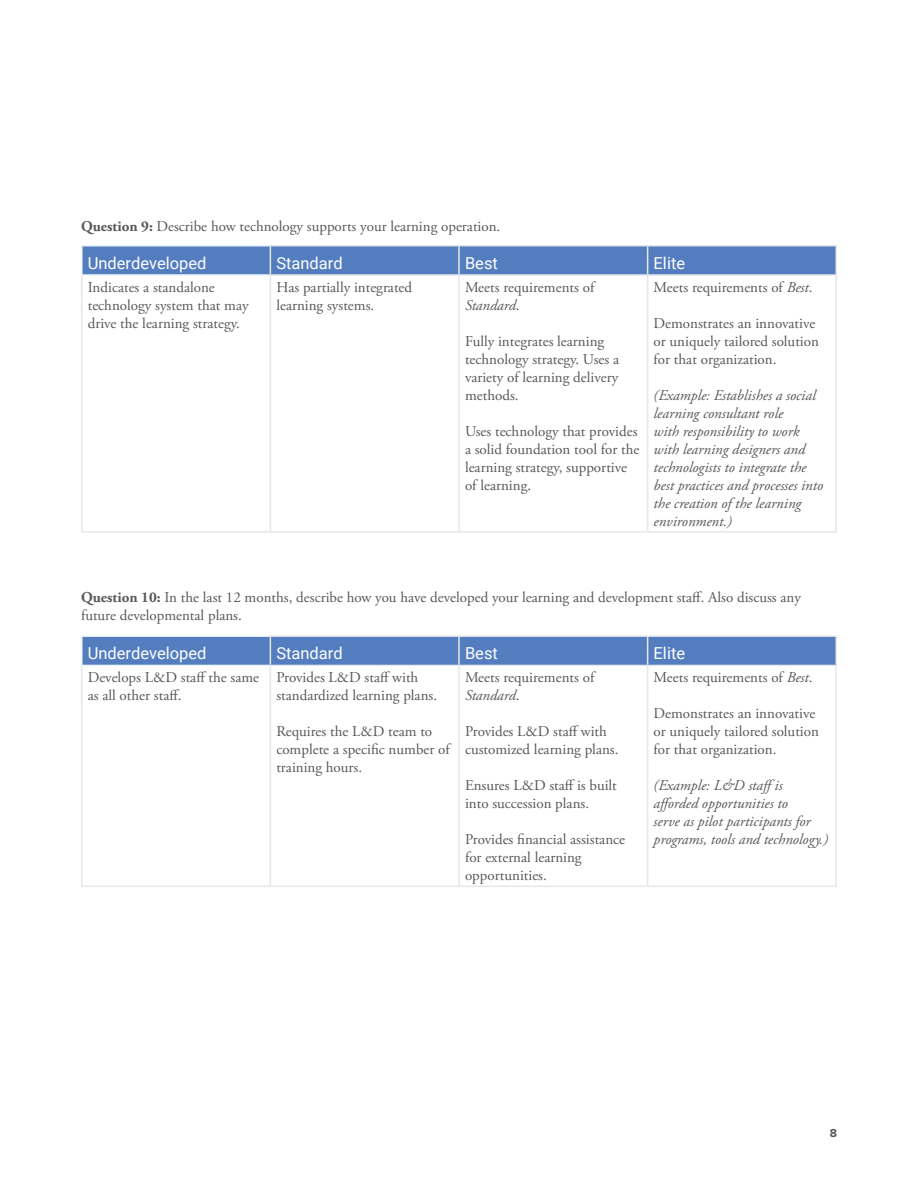
<style>
.page{position:relative;width:918px;height:1188px;background:#fff}
.page>*{position:absolute;margin:0;border:0;box-sizing:border-box;transform-origin:0 0}
.L2_Table_Header{font:16.5px "Roboto";color:#fff}
.paragraph_copy{font:15px/18px "Adobe Garamond Pro";color:#57585a}
.paragraph_copy-2{font:italic 15px/18px "Adobe Garamond Pro";color:#57585a}
.t1{font:700 12px "Proxima Nova";color:#57585a}
.s1{font-weight:700}
.s2{font-style:italic}
</style>
<div class="page">
<hr style="left:81px;top:276px;width:1px;height:255px;background:#e6e7e9">
<hr style="left:81px;top:531px;width:189px;height:2px;background:#e6e7e9">
<hr style="left:270px;top:276px;width:1px;height:255px;background:#e6e7e9">
<hr style="left:270px;top:531px;width:189px;height:2px;background:#e6e7e9">
<hr style="left:458px;top:276px;width:2px;height:255px;background:#e6e7e9">
<hr style="left:459px;top:531px;width:189px;height:2px;background:#e6e7e9">
<hr style="left:647px;top:276px;width:1px;height:255px;background:#e6e7e9">
<hr style="left:836px;top:276px;width:1px;height:255px;background:#e6e7e9">
<hr style="left:648px;top:531px;width:189px;height:2px;background:#e6e7e9">
<hr style="left:270px;top:245px;width:189px;height:1px;background:#e6e7e9">
<hr style="left:459px;top:245px;width:189px;height:1px;background:#e6e7e9">
<hr style="left:648px;top:245px;width:189px;height:1px;background:#e6e7e9">
<hr style="left:270px;top:274px;width:189px;height:2px;background:#e6e7e9">
<hr style="left:459px;top:274px;width:189px;height:2px;background:#e6e7e9">
<hr style="left:648px;top:274px;width:189px;height:2px;background:#e6e7e9">
<svg style="left:81px;top:246px;width:756px;height:29px;background:#5981c0"></svg>
<hr style="left:81px;top:245px;width:189px;height:1px;background:#ebf7fc">
<hr style="left:81px;top:274px;width:189px;height:2px;background:#ebf7fc">
<hr style="left:81px;top:666px;width:1px;height:220px;background:#e6e7e9">
<hr style="left:81px;top:886px;width:189px;height:1px;background:#e6e7e9">
<hr style="left:270px;top:666px;width:1px;height:220px;background:#e6e7e9">
<hr style="left:270px;top:886px;width:189px;height:1px;background:#e6e7e9">
<hr style="left:458px;top:666px;width:2px;height:220px;background:#e6e7e9">
<hr style="left:459px;top:886px;width:189px;height:1px;background:#e6e7e9">
<hr style="left:647px;top:666px;width:1px;height:220px;background:#e6e7e9">
<hr style="left:836px;top:666px;width:1px;height:220px;background:#e6e7e9">
<hr style="left:648px;top:886px;width:189px;height:1px;background:#e6e7e9">
<hr style="left:270px;top:635px;width:189px;height:2px;background:#e6e7e9">
<hr style="left:459px;top:635px;width:189px;height:2px;background:#e6e7e9">
<hr style="left:648px;top:635px;width:189px;height:2px;background:#e6e7e9">
<hr style="left:270px;top:665px;width:189px;height:1px;background:#e6e7e9">
<hr style="left:459px;top:665px;width:189px;height:1px;background:#e6e7e9">
<hr style="left:648px;top:665px;width:189px;height:1px;background:#e6e7e9">
<svg style="left:81px;top:636px;width:756px;height:29px;background:#5981c0"></svg>
<hr style="left:81px;top:635px;width:189px;height:2px;background:#ebf7fc">
<hr style="left:81px;top:665px;width:189px;height:1px;background:#ebf7fc">
<p class="paragraph_copy" style="left:81px;top:218px;width:421px"><span class="s1">Question 9:</span> Describe how technology supports your learning operation.</p>
<p class="L2_Table_Header" style="left:88px;top:252px;width:120px">Underdeveloped</p>
<p class="L2_Table_Header" style="left:276px;top:252px;width:68px">Standard</p>
<p class="L2_Table_Header" style="left:465px;top:252px;width:34px">Best</p>
<p class="L2_Table_Header" style="left:654px;top:252px;width:33px">Elite</p>
<p class="paragraph_copy" style="left:88px;top:279px;width:162px">Indicates a standalone technology system that may drive the learning strategy.</p>
<p class="paragraph_copy" style="left:276px;top:279px;width:137px">Has partially integrated learning systems.</p>
<p class="paragraph_copy" style="left:465px;top:279px;width:131px">Meets requirements of<br><span class="s2">Standard</span>.</p>
<p class="paragraph_copy" style="left:465px;top:333px;width:156px">Fully integrates learning technology strategy. Uses a variety of learning delivery methods.</p>
<p class="paragraph_copy" style="left:465px;top:423px;width:176px">Uses technology that provides a solid foundation tool for the learning strategy, supportive of learning.</p>
<p class="paragraph_copy" style="left:654px;top:279px;width:160px">Meets requirements of <span class="s2">Best</span>.</p>
<p class="paragraph_copy" style="left:654px;top:315px;width:167px">Demonstrates an innovative or uniquely tailored solution for that organization.</p>
<p class="paragraph_copy-2" style="left:654px;top:387px;width:171px">(Example: Establishes a social learning consultant role<br>with responsibility to work with learning designers and technologists to integrate the best practices and processes into the creation of the learning environment.)</p>
<p class="paragraph_copy" style="left:81px;top:589px;width:722px"><span class="s1">Question 10:</span> In the last 12 months, describe how you have developed your learning and development staff. Also discuss any future developmental plans.</p>
<p class="L2_Table_Header" style="left:88px;top:642px;width:120px">Underdeveloped</p>
<p class="L2_Table_Header" style="left:276px;top:642px;width:68px">Standard</p>
<p class="L2_Table_Header" style="left:465px;top:642px;width:34px">Best</p>
<p class="L2_Table_Header" style="left:654px;top:642px;width:33px">Elite</p>
<p class="paragraph_copy" style="left:88px;top:669px;width:173px">Develops L&amp;D staff the same as all other staff.</p>
<p class="paragraph_copy" style="left:276px;top:669px;width:162px">Provides L&amp;D staff with standardized learning plans.</p>
<p class="paragraph_copy" style="left:276px;top:723px;width:175px">Requires the L&amp;D team to complete a specific number of training hours.</p>
<p class="paragraph_copy" style="left:465px;top:669px;width:131px">Meets requirements of<br><span class="s2">Standard</span>.</p>
<p class="paragraph_copy" style="left:465px;top:723px;width:155px">Provides L&amp;D staff with customized learning plans.</p>
<p class="paragraph_copy" style="left:465px;top:777px;width:153px">Ensures L&amp;D staff is built into succession plans.</p>
<p class="paragraph_copy" style="left:465px;top:831px;width:162px">Provides financial assistance for external learning opportunities.</p>
<p class="paragraph_copy" style="left:654px;top:669px;width:160px">Meets requirements of <span class="s2">Best</span>.</p>
<p class="paragraph_copy" style="left:654px;top:705px;width:167px">Demonstrates an innovative or uniquely tailored solution for that organization.</p>
<p class="paragraph_copy-2" style="left:654px;top:777px;width:176px">(Example: L&amp;D staffis afforded opportunities to<br>serve as pilot participants for programs, tools and technology.)</p>
<p class="t1" style="left:830px;top:1124px;width:9px">8</p>
</div>
